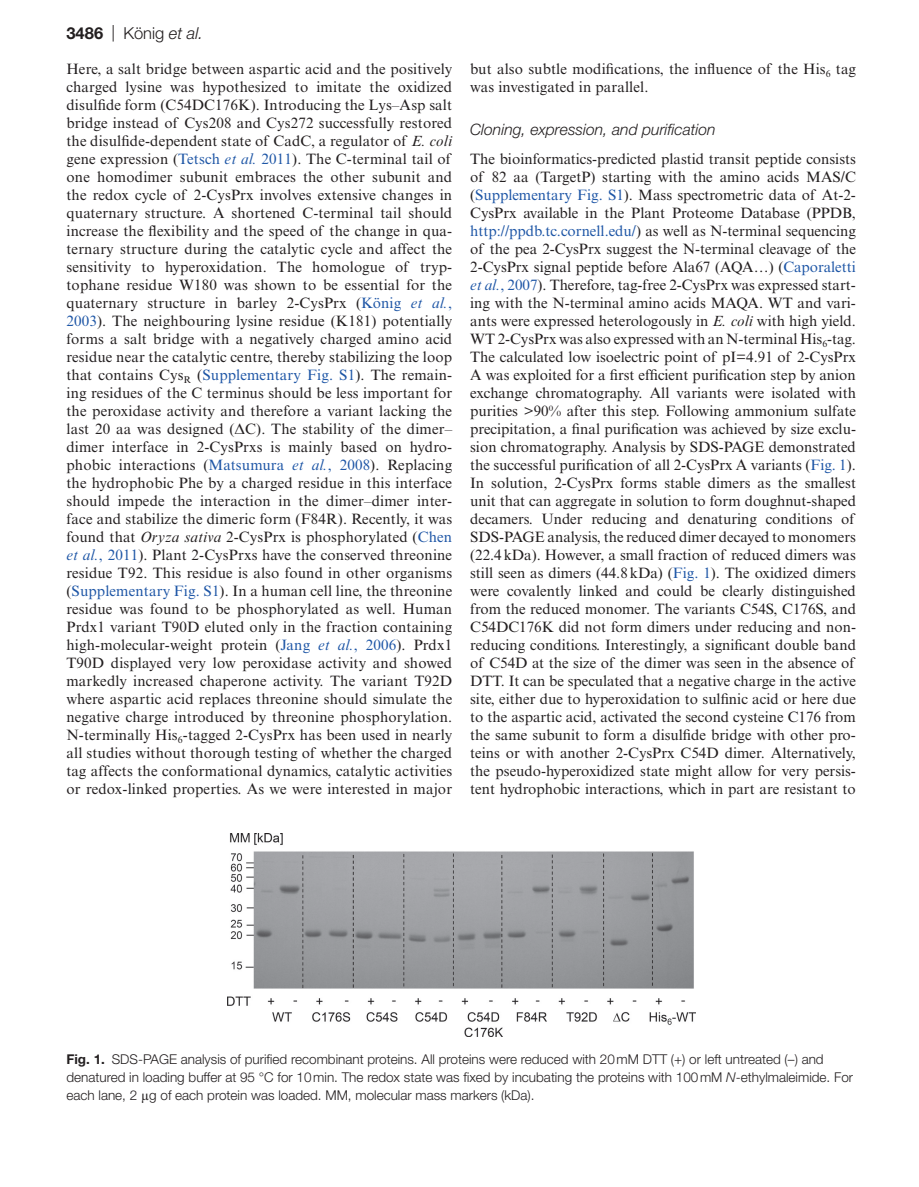
<style>
.page{position:relative;width:919px;height:1187px;background:#fff}
.page>*{position:absolute;margin:0;border:0;box-sizing:border-box;transform-origin:0 0}
.t1{font:300 16.5px "Helvetica Neue LT Std";color:#231f20}
.t2{font:italic 300 15.75px "Helvetica Neue LT Std";color:#231f20}
.t3{font:15px/18px "Times New Roman MT Std";letter-spacing:.01em;color:#231f20;text-align:justify}
.t4{font:300 13.5px/18px "Helvetica Neue LT Std";color:#231f20}
.s1{font-weight:700}
.s2{font-style:italic}
.s3{color:#1e56a6}
.s4{font-style:italic;color:#1e56a6}
.s5{font-family:"Gandhari Unicode"}
.s6{font-family:"Gandhari Unicode";font-weight:400}
</style>
<div class="page">
<img style="left:227px;top:833px;width:468px;height:203px">
<p class="t1" style="left:66px;top:23px;width:138px"><span class="s1">3486</span> | König <span class="s2">et al.</span></p>
<p class="t3" style="left:66px;top:60px;width:387px">Here, a salt bridge between aspartic acid and the positively charged lysine was hypothesized to imitate the oxidized disulfide form (C54DC176K). Introducing the Lys–Asp salt bridge instead of Cys208 and Cys272 successfully restored the disulfide-dependent state of CadC, a regulator of <span class="s2">E. coli </span>gene expression (<span class="s3">Tetsch</span> <span class="s4">et al.</span> <span class="s3">2011</span>). The C-terminal tail of one homodimer subunit embraces the other subunit and the redox cycle of 2-CysPrx involves extensive changes in quaternary structure. A shortened C-terminal tail should increase the flexibility and the speed of the change in qua&shy;ternary structure during the catalytic cycle and affect the sensitivity to hyperoxidation. The homologue of tryp&shy;tophane residue W180 was shown to be essential for the quaternary structure in barley 2-CysPrx (<span class="s3">König</span> <span class="s4">et al.</span><span class="s3">, 2003</span>). The neighbouring lysine residue (K181) potentially forms a salt bridge with a negatively charged amino acid residue near the catalytic centre, thereby stabilizing the loop that contains Cys<sub>R</sub> (<span class="s3">Supplementary Fig. S1</span>). The remain&shy;ing residues of the C terminus should be less important for the peroxidase activity and therefore a variant lacking the last 20 aa was designed (<span class="s5">Δ</span>C). The stability of the dimer– dimer interface in 2-CysPrxs is mainly based on hydro&shy;phobic interactions (<span class="s3">Matsumura</span> <span class="s4">et al.</span><span class="s3">, 2008</span>). Replacing the hydrophobic Phe by a charged residue in this interface should impede the interaction in the dimer–dimer inter&shy;face and stabilize the dimeric form (F84R). Recently, it was found that <span class="s2">Oryza sativa</span> 2-CysPrx is phosphorylated (<span class="s3">Chen </span><span class="s4">et al.</span><span class="s3">, 2011</span>). Plant 2-CysPrxs have the conserved threonine residue T92. This residue is also found in other organisms (<span class="s3">Supplementary Fig. S1</span>). In a human cell line, the threonine residue was found to be phosphorylated as well. Human Prdx1 variant T90D eluted only in the fraction containing high-molecular-weight protein (<span class="s3">Jang</span> <span class="s4">et al.</span><span class="s3">, 2006</span>). Prdx1<br>T90D displayed very low peroxidase activity and showed markedly increased chaperone activity. The variant T92D where aspartic acid replaces threonine should simulate the negative charge introduced by threonine phosphorylation.<br>N-terminally His<sub>6</sub>-tagged 2-CysPrx has been used in nearly all studies without thorough testing of whether the charged tag affects the conformational dynamics, catalytic activities or redox-linked properties. As we were interested in major</p>
<p class="t3" style="left:470px;top:60px;width:387px">but also subtle modifications, the influence of the His<sub>6</sub> tag was investigated in parallel.</p>
<p class="t2" style="left:470px;top:120px;width:247px">Cloning, expression, and purification</p>
<p class="t3" style="left:470px;top:150px;width:387px">The bioinformatics-predicted plastid transit peptide consists of 82 aa (TargetP) starting with the amino acids MAS/C (<span class="s3">Supplementary Fig. S1</span>). Mass spectrometric data of At-2- CysPrx available in the Plant Proteome Database (PPDB, <span class="s3">http://ppdb.tc.cornell.edu/</span>) as well as N-terminal sequencing of the pea 2-CysPrx suggest the N-terminal cleavage of the 2-CysPrx signal peptide before Ala67 (AQA…) (<span class="s3">Caporaletti </span><span class="s4">et al.</span><span class="s3">, 2007</span>). Therefore, tag-free 2-CysPrx was expressed start&shy;ing with the N-terminal amino acids MAQA. WT and vari&shy;ants were expressed heterologously in <span class="s2">E. coli</span> with high yield.<br>WT 2-CysPrx was also expressed with an N-terminal His<sub>6</sub>-tag.<br>The calculated low isoelectric point of pI=4.91 of 2-CysPrx A was exploited for a first efficient purification step by anion exchange chromatography. All variants were isolated with purities &gt;90% after this step. Following ammonium sulfate precipitation, a final purification was achieved by size exclu&shy;sion chromatography. Analysis by SDS-PAGE demonstrated the successful purification of all 2-CysPrx A variants (<span class="s3">Fig. 1</span>).<br>In solution, 2-CysPrx forms stable dimers as the smallest unit that can aggregate in solution to form doughnut-shaped decamers. Under reducing and denaturing conditions of SDS-PAGE analysis, the reduced dimer decayed to monomers (22.4kDa). However, a small fraction of reduced dimers was still seen as dimers (44.8kDa) (<span class="s3">Fig. 1</span>). The oxidized dimers were covalently linked and could be clearly distinguished from the reduced monomer. The variants C54S, C176S, and C54DC176K did not form dimers under reducing and non&shy;reducing conditions. Interestingly, a significant double band of C54D at the size of the dimer was seen in the absence of DTT. It can be speculated that a negative charge in the active site, either due to hyperoxidation to sulfinic acid or here due to the aspartic acid, activated the second cysteine C176 from the same subunit to form a disulfide bridge with other pro&shy;teins or with another 2-CysPrx C54D dimer. Alternatively, the pseudo-hyperoxidized state might allow for very persis&shy;tent hydrophobic interactions, which in part are resistant to</p>
<p class="t4" style="left:66px;top:1049px;width:788px"><span class="s1">Fig. 1.</span> SDS-PAGE analysis of purified recombinant proteins. All proteins were reduced with 20mM DTT (+) or left untreated (–) and denatured in loading buffer at 95 °C for 10min. The redox state was fixed by incubating the proteins with 100mM <span class="s2">N</span>-ethylmaleimide. For each lane, 2 <span class="s6">μ</span>g of each protein was loaded. MM, molecular mass markers (kDa).</p>
</div>
